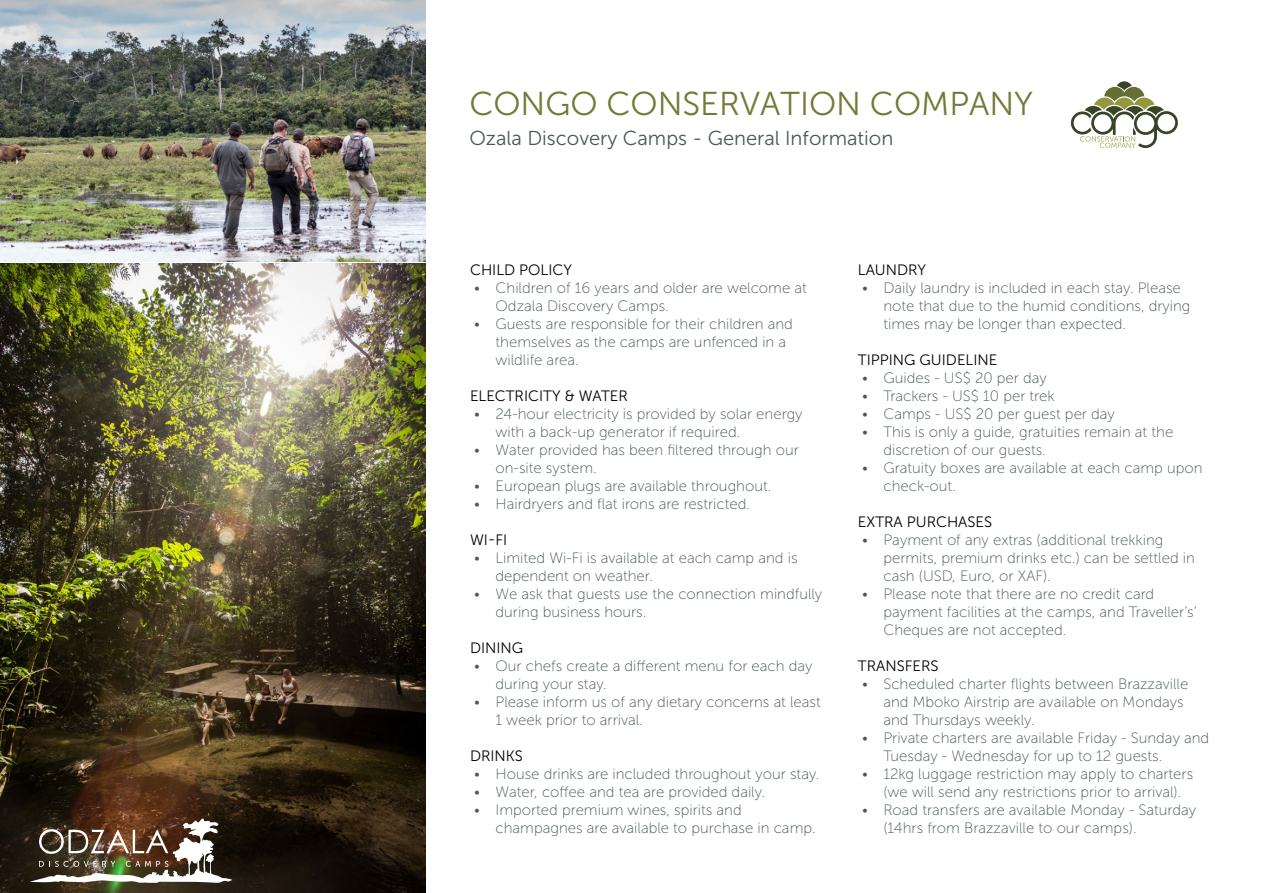
<style>
.page{position:relative;width:1263px;height:893px;background:#fff}
.page>*{position:absolute;margin:0;border:0;box-sizing:border-box;transform-origin:0 0}
.t1{font:33px "Museo Sans 300";color:#727a35}
.t2{font:20.1px "Museo Sans 300";color:#4c5a52}
.t3{font:15px/18px "Museo Sans 100";color:#4c5a52}
.t4{font:15px "Museo Sans 300";color:#000}
</style>
<div class="page">
<svg style="left:1071px;top:87px;width:107px;height:61px"></svg>
<svg style="left:1117px;top:81px;width:15px;height:9px"></svg>
<img style="left:0;top:264px;width:425px;height:629px">
<img style="left:0;top:0;width:425px;height:261px">
<img style="left:30px;top:819px;width:202px;height:64px">
<h1 class="t1" style="left:469px;top:86px;width:565px">CONGO CONSERVATION COMPANY</h1>
<h2 class="t2" style="left:469px;top:127px;width:425px">Ozala Discovery Camps - General Information</h2>
<p class="t4" style="left:470px;top:262px;width:103px">CHILD POLICY</p>
<p class="t3" style="left:496px;top:279px;width:313px;text-indent:-21px">• Children of 16 years and older are welcome at<br>Odzala Discovery Camps.</p>
<p class="t3" style="left:496px;top:315px;width:299px;text-indent:-21px">• Guests are responsible for their children and themselves as the camps are unfenced in a wildlife area.</p>
<p class="t4" style="left:470px;top:388px;width:159px">ELECTRICITY &amp; WATER</p>
<p class="t3" style="left:496px;top:405px;width:308px;text-indent:-21px">• 24-hour electricity is provided by solar energy with a back-up generator if required.</p>
<p class="t3" style="left:496px;top:441px;width:305px;text-indent:-21px">• Water provided has been filtered through our on-site system.</p>
<p class="t3" style="left:474px;top:477px;width:299px">• European plugs are available throughout.</p>
<p class="t3" style="left:474px;top:495px;width:277px">• Hairdryers and flat irons are restricted.</p>
<p class="t4" style="left:470px;top:532px;width:39px">WI-FI</p>
<p class="t3" style="left:495px;top:549px;width:304px;text-indent:-21px">• Limited Wi-Fi is available at each camp and is dependent on weather.</p>
<p class="t3" style="left:495px;top:585px;width:328px;text-indent:-21px">• We ask that guests use the connection mindfully during business hours.</p>
<p class="t4" style="left:470px;top:640px;width:55px">DINING</p>
<p class="t3" style="left:495px;top:657px;width:318px;text-indent:-21px">• Our chefs create a different menu for each day during your stay.</p>
<p class="t3" style="left:495px;top:693px;width:327px;text-indent:-21px">• Please inform us of any dietary concerns at least<br>1 week prior to arrival.</p>
<p class="t4" style="left:470px;top:748px;width:54px">DRINKS</p>
<p class="t3" style="left:474px;top:765px;width:347px">• House drinks are included throughout your stay.</p>
<p class="t3" style="left:474px;top:783px;width:292px">• Water, coffee and tea are provided daily.</p>
<p class="t3" style="left:495px;top:801px;width:322px;text-indent:-21px">• Imported premium wines, spirits and champagnes are available to purchase in camp.</p>
<p class="t4" style="left:858px;top:262px;width:70px">LAUNDRY</p>
<p class="t3" style="left:883px;top:279px;width:309px;text-indent:-21px">• Daily laundry is included in each stay. Please note that due to the humid conditions, drying times may be longer than expected.</p>
<p class="t4" style="left:858px;top:352px;width:141px">TIPPING GUIDELINE</p>
<p class="t3" style="left:862px;top:369px;width:186px">• Guides - US$ 20 per day</p>
<p class="t3" style="left:862px;top:387px;width:194px">• Trackers - US$ 10 per trek</p>
<p class="t3" style="left:862px;top:405px;width:254px">• Camps - US$ 20 per guest per day</p>
<p class="t3" style="left:883px;top:423px;width:291px;text-indent:-21px">• This is only a guide, gratuities remain at the discretion of our guests.</p>
<p class="t3" style="left:883px;top:459px;width:321px;text-indent:-21px">• Gratuity boxes are available at each camp upon check-out.</p>
<p class="t4" style="left:858px;top:514px;width:136px">EXTRA PURCHASES</p>
<p class="t3" style="left:883px;top:531px;width:313px;text-indent:-21px">• Payment of any extras (additional trekking permits, premium drinks etc.) can be settled in cash (USD, Euro, or XAF).</p>
<p class="t3" style="left:883px;top:585px;width:315px;text-indent:-21px">• Please note that there are no credit card payment facilities at the camps, and Traveller’s’<br>Cheques are not accepted.</p>
<p class="t4" style="left:858px;top:658px;width:82px">TRANSFERS</p>
<p class="t3" style="left:883px;top:675px;width:306px;text-indent:-21px">• Scheduled charter flights between Brazzaville and Mboko Airstrip are available on Mondays and Thursdays weekly.</p>
<p class="t3" style="left:883px;top:729px;width:327px;text-indent:-21px">• Private charters are available Friday - Sunday and<br>Tuesday - Wednesday for up to 12 guests.</p>
<p class="t3" style="left:883px;top:765px;width:311px;text-indent:-21px">• 12kg luggage restriction may apply to charters (we will send any restrictions prior to arrival).</p>
<p class="t3" style="left:883px;top:801px;width:314px;text-indent:-21px">• Road transfers are available Monday - Saturday (14hrs from Brazzaville to our camps).</p>
</div>
